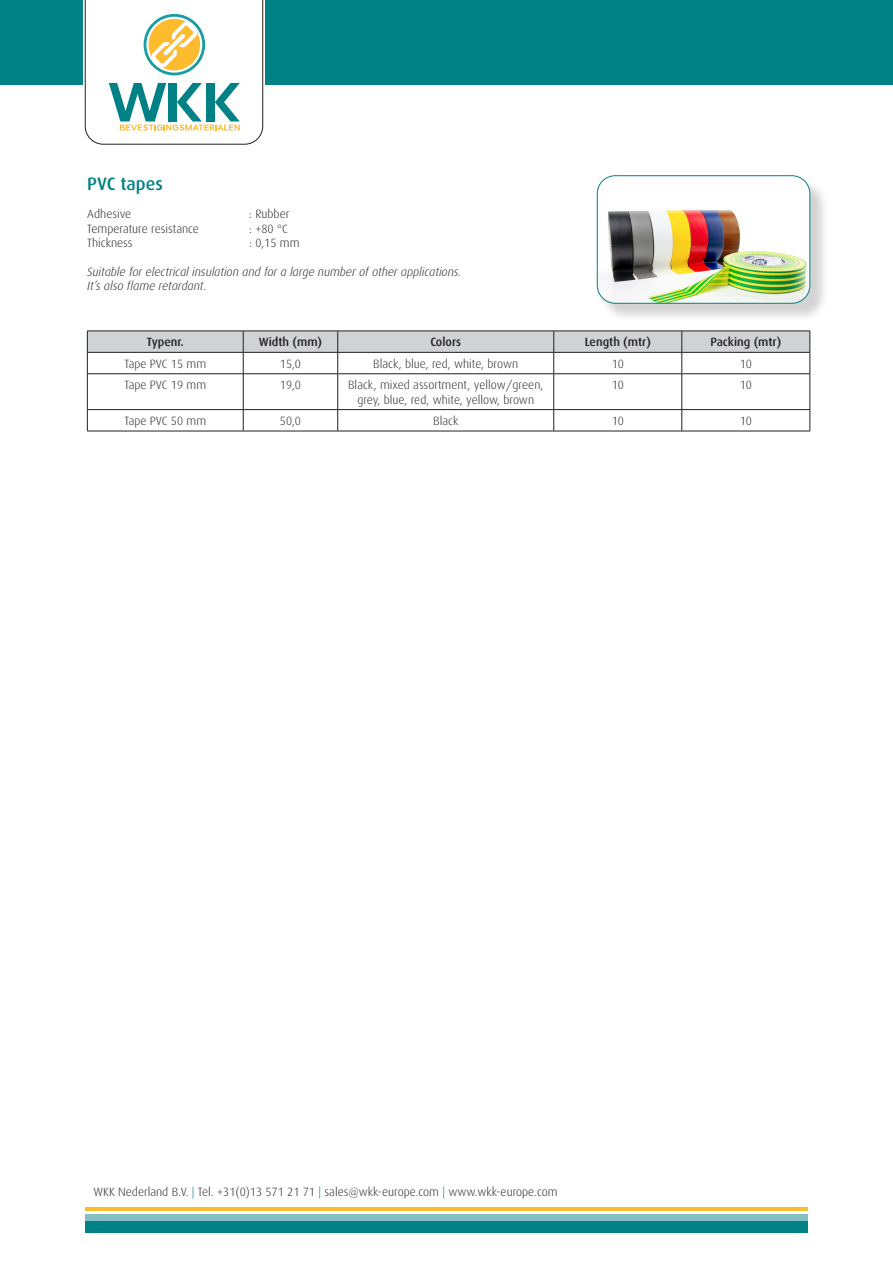
<style>
.page{position:relative;width:893px;height:1263px;background:#fff}
.page>*{position:absolute;margin:0;border:0;box-sizing:border-box;transform-origin:0 0}
.t1{font:500 18px "Dax";color:#008185}
.t2{font:300 12px/14.4px "Dax";color:#231f20;text-align:center}
.t3{font:italic 300 12px "Dax";color:#231f20}
.t4{font:500 12px "Dax";color:#231f20}
.s1{color:#008185}
</style>
<div class="page">
<div style="left:0;top:0;width:83px;height:85px;background:#008185"></div>
<div style="left:265px;top:0;width:628px;height:85px;background:#008185"></div>
<svg style="left:85px;top:0;width:178px;height:145px"></svg>
<div style="left:85px;top:1220px;width:723px;height:13px;background:#008185"></div>
<div style="left:85px;top:1214px;width:723px;height:6px;background:#84bfc4"></div>
<hr style="left:85px;top:1208px;width:723px;height:3px;background:#fdbb2e">
<svg style="left:87px;top:331px;width:724px;height:43px"></svg>
<hr style="left:87px;top:373px;width:156px;height:1px;background:#231f20">
<hr style="left:87px;top:374px;width:1px;height:35px;background:#231f20">
<hr style="left:243px;top:373px;width:95px;height:1px;background:#231f20">
<hr style="left:243px;top:374px;width:1px;height:35px;background:#231f20">
<hr style="left:338px;top:373px;width:216px;height:1px;background:#231f20">
<hr style="left:337px;top:374px;width:1px;height:35px;background:#231f20">
<hr style="left:554px;top:373px;width:128px;height:1px;background:#231f20">
<hr style="left:553px;top:374px;width:1px;height:35px;background:#231f20">
<hr style="left:682px;top:373px;width:128px;height:1px;background:#231f20">
<hr style="left:682px;top:374px;width:1px;height:35px;background:#231f20">
<hr style="left:810px;top:374px;width:1px;height:35px;background:#231f20">
<hr style="left:87px;top:409px;width:156px;height:1px;background:#231f20">
<svg style="left:87px;top:410px;width:1px;height:21px"></svg>
<hr style="left:243px;top:409px;width:95px;height:1px;background:#231f20">
<svg style="left:243px;top:410px;width:1px;height:21px"></svg>
<hr style="left:338px;top:409px;width:216px;height:1px;background:#231f20">
<svg style="left:337px;top:410px;width:1px;height:21px"></svg>
<hr style="left:554px;top:409px;width:128px;height:1px;background:#231f20">
<svg style="left:553px;top:410px;width:1px;height:21px"></svg>
<hr style="left:682px;top:409px;width:128px;height:1px;background:#231f20">
<svg style="left:682px;top:410px;width:1px;height:21px"></svg>
<svg style="left:810px;top:410px;width:1px;height:21px"></svg>
<hr style="left:87px;top:431px;width:156px;height:1px;background:#231f20">
<hr style="left:243px;top:431px;width:95px;height:1px;background:#231f20">
<hr style="left:338px;top:431px;width:216px;height:1px;background:#231f20">
<hr style="left:554px;top:431px;width:128px;height:1px;background:#231f20">
<hr style="left:682px;top:431px;width:128px;height:1px;background:#231f20">
<div style="left:599px;top:178px;width:230px;height:144px;background:#231f20;opacity:.2"></div>
<img style="left:598px;top:176px;width:212px;height:127px">
<div style="left:597px;top:176px;width:213px;height:127px;border:1px solid #008185;border-radius:18px"></div>
<p class="t1" style="left:87px;top:173px;width:77px">PVC tapes</p>
<p class="t2" style="left:87px;top:207px;width:46px">Adhesive</p>
<p class="t2" style="left:249px;top:207px;width:42px">: Rubber</p>
<p class="t2" style="left:87px;top:222px;width:113px">Temperature resistance</p>
<p class="t2" style="left:249px;top:222px;width:40px">: +80 °C</p>
<p class="t2" style="left:87px;top:236px;width:47px">Thickness</p>
<p class="t2" style="left:249px;top:236px;width:52px">: 0,15 mm</p>
<p class="t3" style="left:87px;top:265px;width:376px">Suitable for electrical insulation and for a large number of other applications.</p>
<p class="t3" style="left:87px;top:280px;width:121px">It’s also flame retardant.</p>
<p class="t4" style="left:147px;top:335px;width:39px">Typenr.</p>
<p class="t4" style="left:259px;top:335px;width:65px">Width (mm)</p>
<p class="t4" style="left:430px;top:335px;width:32px">Colors</p>
<p class="t4" style="left:585px;top:335px;width:68px">Length (mtr)</p>
<p class="t4" style="left:710px;top:335px;width:72px">Packing (mtr)</p>
<p class="t2" style="left:124px;top:357px;width:83px">Tape PVC 15 mm</p>
<p class="t2" style="left:280px;top:357px;width:23px">15,0</p>
<p class="t2" style="left:373px;top:357px;width:146px">Black, blue, red, white, brown</p>
<p class="t2" style="left:612px;top:357px;width:14px">10</p>
<p class="t2" style="left:740px;top:357px;width:14px">10</p>
<p class="t2" style="left:124px;top:378px;width:83px">Tape PVC 19 mm</p>
<p class="t2" style="left:280px;top:378px;width:23px">19,0</p>
<p class="t2" style="left:348px;top:378px;width:197px">Black, mixed assortment, yellow/green, grey, blue, red, white, yellow, brown</p>
<p class="t2" style="left:612px;top:378px;width:14px">10</p>
<p class="t2" style="left:740px;top:378px;width:14px">10</p>
<p class="t2" style="left:124px;top:414px;width:83px">Tape PVC 50 mm</p>
<p class="t2" style="left:280px;top:414px;width:23px">50,0</p>
<p class="t2" style="left:433px;top:414px;width:27px">Black</p>
<p class="t2" style="left:612px;top:414px;width:14px">10</p>
<p class="t2" style="left:740px;top:414px;width:14px">10</p>
<p class="t2" style="left:94px;top:1185px;width:465px">WKK Nederland B.V. <span class="s1">|</span> Tel. +31(0)13 571 21 71 <span class="s1">|</span> sales@wkk-europe.com <span class="s1">|</span> www.wkk-europe.com</p>
</div>
